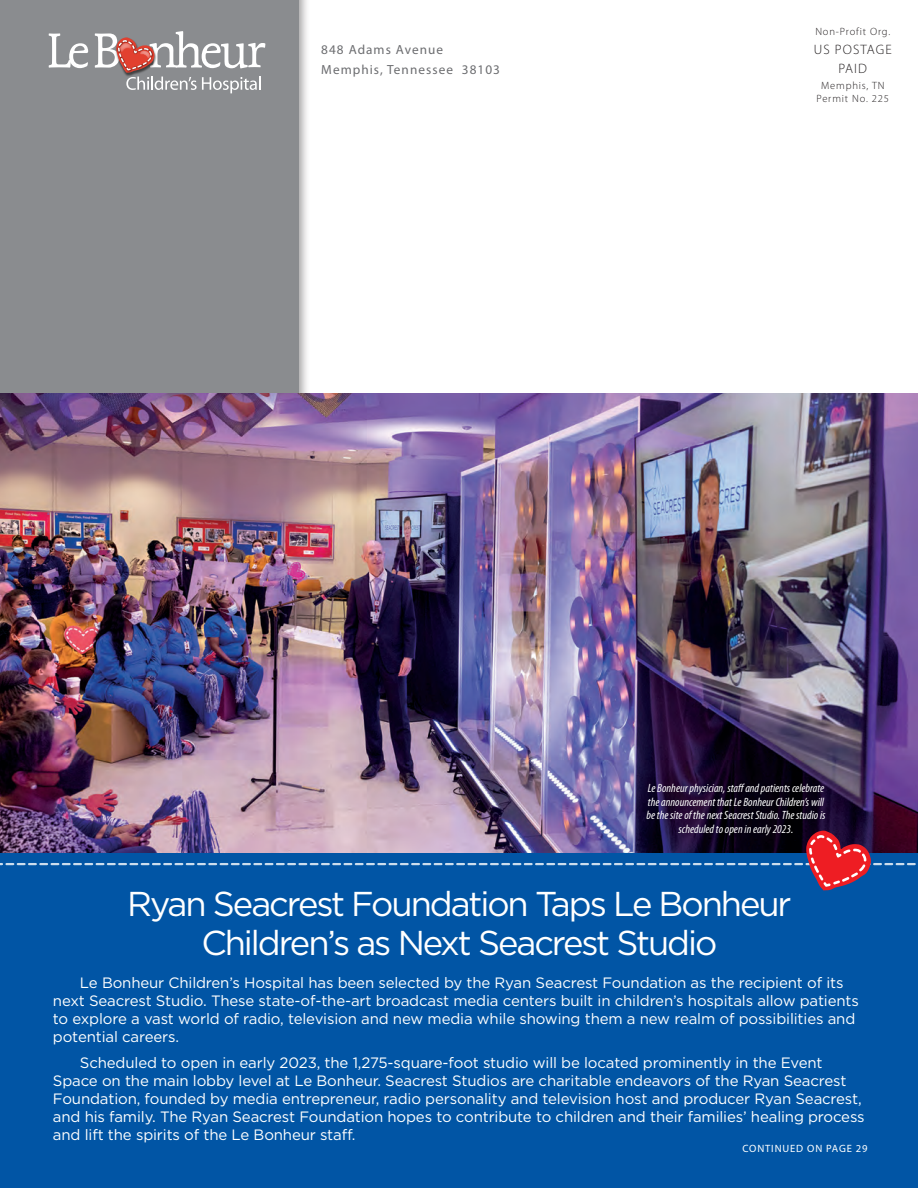
<style>
.page{position:relative;width:918px;height:1188px;background:#fff}
.page>*{position:absolute;margin:0;border:0;box-sizing:border-box;transform-origin:0 0}
.t1{font:34.5px/39px "Gotham";letter-spacing:-.06em;color:#fff;text-align:center}
.t2{font:15px/18px "Gotham";letter-spacing:-.01em;color:#fff}
.t3{font:300 13.65px/18.8px "Myriad Pro";letter-spacing:.08em;color:#231f20;text-align:center}
.t4{font:13.2px/19.8px "Myriad Pro";letter-spacing:.08em;color:#6c6d70}
.t5{font:italic condensed 12px/13.5px "Myriad Pro";color:#fff;text-align:center}
.t6{font:300 10.65px/13.5px "Myriad Pro";letter-spacing:.08em;color:#231f20;text-align:center}
.t7{font:10.65px "Myriad Pro";letter-spacing:.08em;color:#fff}
</style>
<div class="page">
<div style="left:0;top:0;width:311px;height:445px;background:#231f20;opacity:.41"></div>
<div style="left:0;top:0;width:298px;height:432px;background:#8a8c8f"></div>
<svg style="left:49px;top:33px;width:39px;height:35px"></svg>
<svg style="left:95px;top:31px;width:170px;height:62px"></svg>
<img style="left:0;top:394px;width:918px;height:459px">
<div style="left:0;top:853px;width:918px;height:335px;background:#0155a5"></div>
<svg style="left:0;top:831px;width:915px;height:59px"></svg>
<p class="t4" style="left:321px;top:40px;width:180px">848 Adams Avenue<br>Memphis, Tennessee 38103</p>
<p class="t6" style="left:815px;top:25px;width:76px">Non-Profit Org.</p>
<p class="t3" style="left:814px;top:40px;width:80px">US POSTAGE<br>PAID</p>
<p class="t6" style="left:816px;top:78px;width:74px">Memphis, TN<br>Permit No. 225</p>
<p class="t5" style="left:646px;top:782px;width:181px">Le Bonheur physician, staff and patients celebrate the announcement that Le Bonheur Children’s will be the site of the next Seacrest Studio. The studio is scheduled to open in early 2023.</p>
<h1 class="t1" style="left:127px;top:883px;width:666px">Ryan Seacrest Foundation Taps Le Bonheur<br>Children’s as Next Seacrest Studio</h1>
<p class="t2" style="left:53px;top:973px;width:808px;text-indent:27px">Le Bonheur Children’s Hospital has been selected by the Ryan Seacrest Foundation as the recipient of its next Seacrest Studio. These state-of-the-art broadcast media centers built in children’s hospitals allow patients to explore a vast world of radio, television and new media while showing them a new realm of possibilities and potential careers.</p>
<p class="t2" style="left:53px;top:1054px;width:813px;text-indent:27px">Scheduled to open in early 2023, the 1,275-square-foot studio will be located prominently in the Event Space on the main lobby level at Le Bonheur. Seacrest Studios are charitable endeavors of the Ryan Seacrest Foundation, founded by media entrepreneur, radio personality and television host and producer Ryan Seacrest, and his family. The Ryan Seacrest Foundation hopes to contribute to children and their families’ healing process and lift the spirits of the Le Bonheur staff.</p>
<p class="t7" style="left:742px;top:1142px;width:127px">CONTINUED ON PAGE 29</p>
</div>
